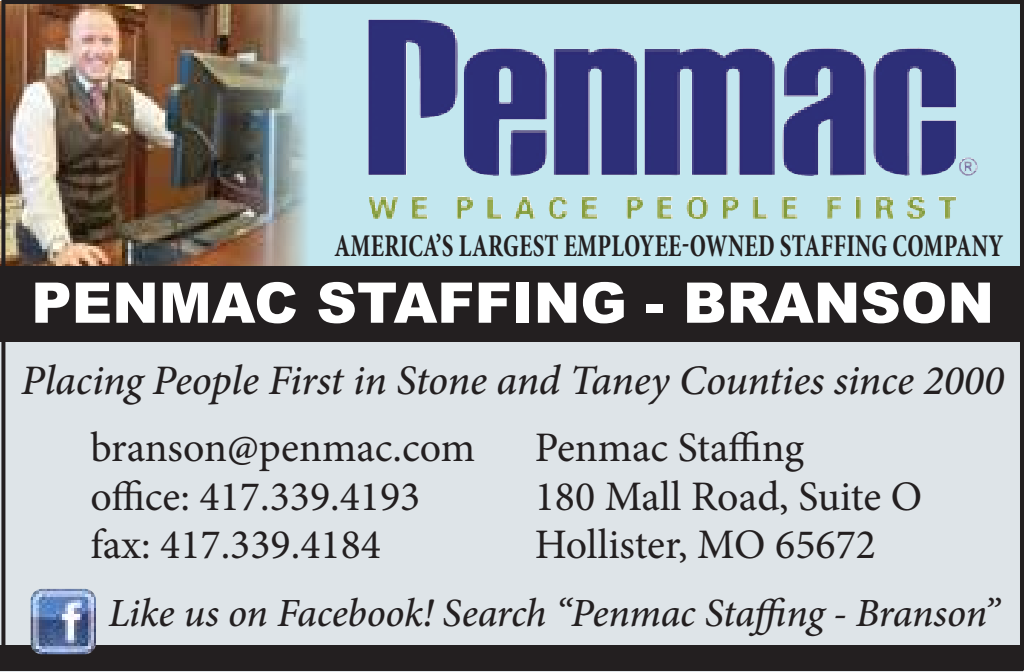
<style>
.page{position:relative;width:1024px;height:672px;background:#fff}
.page>*{position:absolute;margin:0;border:0;box-sizing:border-box;transform-origin:0 0}
.t1{font:900 56px "Arial";color:#fff}
.t2{font:42px/48px "Minion Pro";color:#231f20}
.t3{font:italic 500 42px "Minion Pro";letter-spacing:-.01em;color:#231f20}
.t4{font:italic 500 40px "Minion Pro";letter-spacing:-.01em;color:#231f20}
.t5{font:700 condensed 32px "Minion Pro";letter-spacing:.01em;color:#231f20;scale:.78 1}
</style>
<div class="page">
<div style="left:0;top:1px;width:1022px;height:670px;background:#dee4e8"></div>
<img style="left:0;top:1px;width:219px;height:265px">
<svg style="left:219px;top:5px;width:800px;height:261px;background:#b2cdd1"></svg>
<div style="left:0;top:266px;width:1022px;height:75px;background:#231f20"></div>
<div style="left:0;top:644px;width:1022px;height:26px;background:#231f20"></div>
<img style="left:368px;top:19px;width:545px;height:156px">
<img style="left:31px;top:588px;width:60px;height:65px">
<div style="left:1px;top:0;width:1023px;height:670px;border:4px solid #231f20"></div>
<p class="t5" style="left:334px;top:223px;width:859px">AMERICA’S LARGEST EMPLOYEE-OWNED STAFFING COMPANY</p>
<h1 class="t1" style="left:31px;top:267px;width:964px">PENMAC STAFFING - BRANSON</h1>
<p class="t3" style="left:21px;top:351px;width:984px">Placing People First in Stone and Taney Counties since 2000</p>
<p class="t2" style="left:90px;top:424px;width:386px">branson@penmac.com office: 417.339.4193 fax: 417.339.4184</p>
<p class="t2" style="left:535px;top:424px;width:389px">Penmac Staffing<br>180 Mall Road, Suite O<br>Hollister, MO 65672</p>
<p class="t4" style="left:108px;top:585px;width:892px">Like us on Facebook! Search “Penmac Staffing - Branson”</p>
</div>
